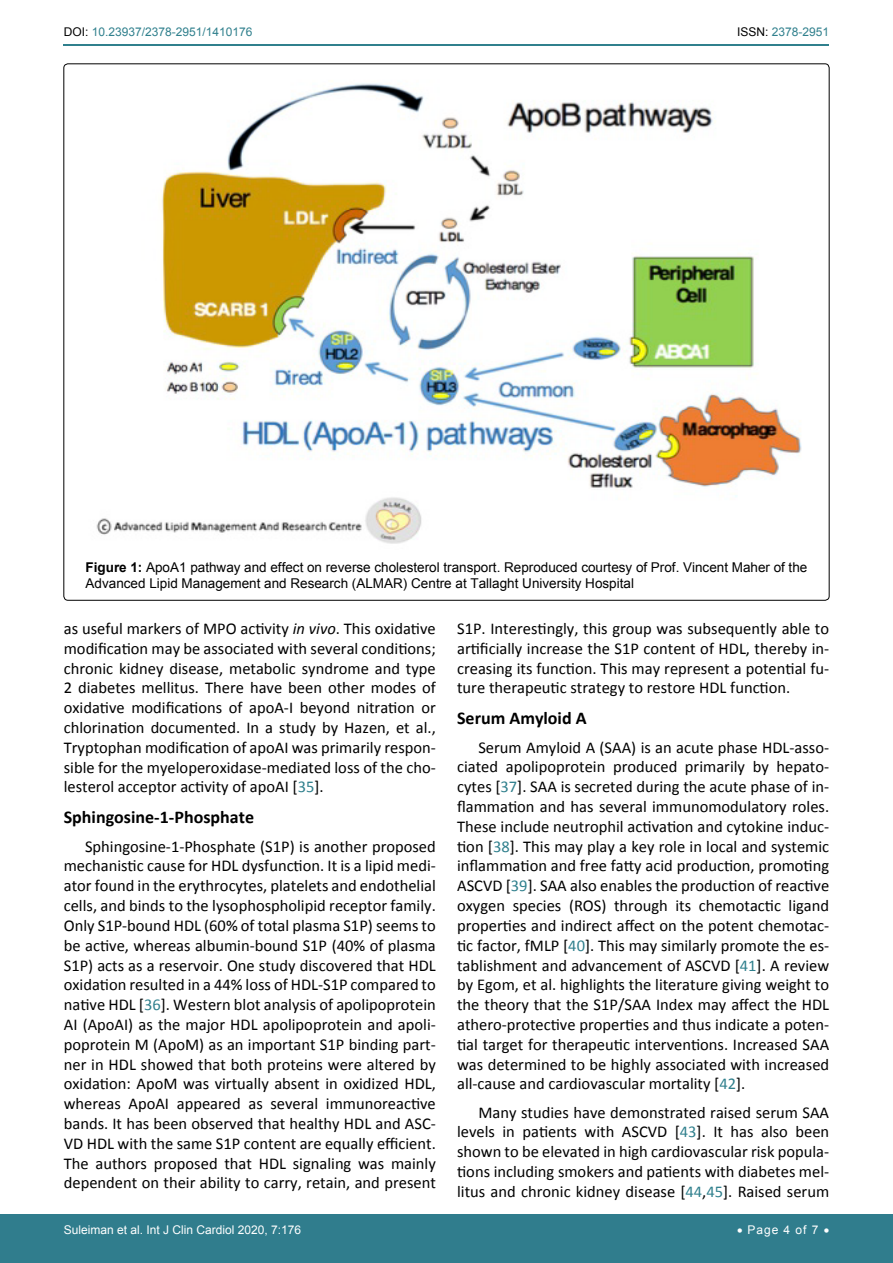
<style>
.page{position:relative;width:893px;height:1263px;background:#fff}
.page>*{position:absolute;margin:0;border:0;box-sizing:border-box;transform-origin:0 0}
.t1{font:700 18px "Calibri";color:#000}
.t2{font:16.5px/19.8px "Calibri";color:#000;text-align:justify}
.t3{font:13.5px/16.2px "Arial";color:#000}
.t4{font:12px "Arial";color:#fff}
.t5{font:12px "Arial";color:#30808d}
.s1{color:#000}
.s2{font-weight:700}
.s3{font-style:italic}
.s4{color:#30808d}
</style>
<div class="page">
<hr style="left:64px;top:44px;width:765px;height:2px;background:#30808d">
<div style="left:0;top:1215px;width:893px;height:48px;background:#307d8d"></div>
<img style="left:96px;top:83px;width:706px;height:461px">
<p class="t5" style="left:64px;top:24px;width:190px"><span class="s1">DOI:</span> 10.23937/2378-2951/1410176</p>
<p class="t5" style="left:737px;top:24px;width:94px"><span class="s1">ISSN:</span> 2378-2951</p>
<p class="t3" style="left:86px;top:559px;width:723px"><span class="s2">Figure 1:</span> ApoA1 pathway and effect on reverse cholesterol transport. Reproduced courtesy of Prof. Vincent Maher of the<br>Advanced Lipid Management and Research (ALMAR) Centre at Tallaght University Hospital</p>
<p class="t2" style="left:64px;top:619px;width:374px">as useful markers of MPO activity <span class="s3">in vivo</span>. This oxidative modification may be associated with several conditions; chronic kidney disease, metabolic syndrome and type 2 diabetes mellitus. There have been other modes of oxidative modifications of apoA-I beyond nitration or chlorination documented. In a study by Hazen, et al., Tryptophan modification of apoAI was primarily respon&shy;sible for the myeloperoxidase-mediated loss of the cho&shy;lesterol acceptor activity of apoAI [<span class="s4">35</span>].</p>
<p class="t1" style="left:64px;top:806px;width:192px">Sphingosine-1-Phosphate</p>
<p class="t2" style="left:64px;top:836px;width:374px;text-indent:21px">Sphingosine-1-Phosphate (S1P) is another proposed mechanistic cause for HDL dysfunction. It is a lipid medi&shy;ator found in the erythrocytes, platelets and endothelial cells, and binds to the lysophospholipid receptor family.<br>Only S1P-bound HDL (60% of total plasma S1P) seems to be active, whereas albumin-bound S1P (40% of plasma S1P) acts as a reservoir. One study discovered that HDL oxidation resulted in a 44% loss of HDL-S1P compared to native HDL [<span class="s4">36</span>]. Western blot analysis of apolipoprotein AI (ApoAI) as the major HDL apolipoprotein and apoli&shy;poprotein M (ApoM) as an important S1P binding part&shy;ner in HDL showed that both proteins were altered by oxidation: ApoM was virtually absent in oxidized HDL, whereas ApoAI appeared as several immunoreactive bands. It has been observed that healthy HDL and ASC-VD HDL with the same S1P content are equally efficient.<br>The authors proposed that HDL signaling was mainly dependent on their ability to carry, retain, and present</p>
<p class="t2" style="left:457px;top:619px;width:374px">S1P. Interestingly, this group was subsequently able to artificially increase the S1P content of HDL, thereby in&shy;creasing its function. This may represent a potential fu&shy;ture therapeutic strategy to restore HDL function.</p>
<p class="t1" style="left:457px;top:707px;width:131px">Serum Amyloid A</p>
<p class="t2" style="left:457px;top:737px;width:374px;text-indent:21px">Serum Amyloid A (SAA) is an acute phase HDL-asso&shy;ciated apolipoprotein produced primarily by hepato&shy;cytes [<span class="s4">37</span>]. SAA is secreted during the acute phase of in&shy;flammation and has several immunomodulatory roles.<br>These include neutrophil activation and cytokine induc&shy;tion [<span class="s4">38</span>]. This may play a key role in local and systemic inflammation and free fatty acid production, promoting ASCVD [<span class="s4">39</span>]. SAA also enables the production of reactive oxygen species (ROS) through its chemotactic ligand properties and indirect affect on the potent chemotac&shy;tic factor, fMLP [<span class="s4">40</span>]. This may similarly promote the es&shy;tablishment and advancement of ASCVD [<span class="s4">41</span>]. A review by Egom, et al. highlights the literature giving weight to the theory that the S1P/SAA Index may affect the HDL athero-protective properties and thus indicate a poten&shy;tial target for therapeutic interventions. Increased SAA was determined to be highly associated with increased all-cause and cardiovascular mortality [<span class="s4">42</span>].</p>
<p class="t2" style="left:457px;top:1102px;width:374px;text-indent:21px">Many studies have demonstrated raised serum SAA levels in patients with ASCVD [<span class="s4">43</span>]. It has also been shown to be elevated in high cardiovascular risk popula&shy;tions including smokers and patients with diabetes mel&shy;litus and chronic kidney disease [<span class="s4">44</span>,<span class="s4">45</span>]. Raised serum</p>
<p class="t4" style="left:64px;top:1221px;width:239px">Suleiman et al. Int J Clin Cardiol 2020, 7:176</p>
<p class="t4" style="left:737px;top:1221px;width:94px">• Page 4 of 7 •</p>
</div>
